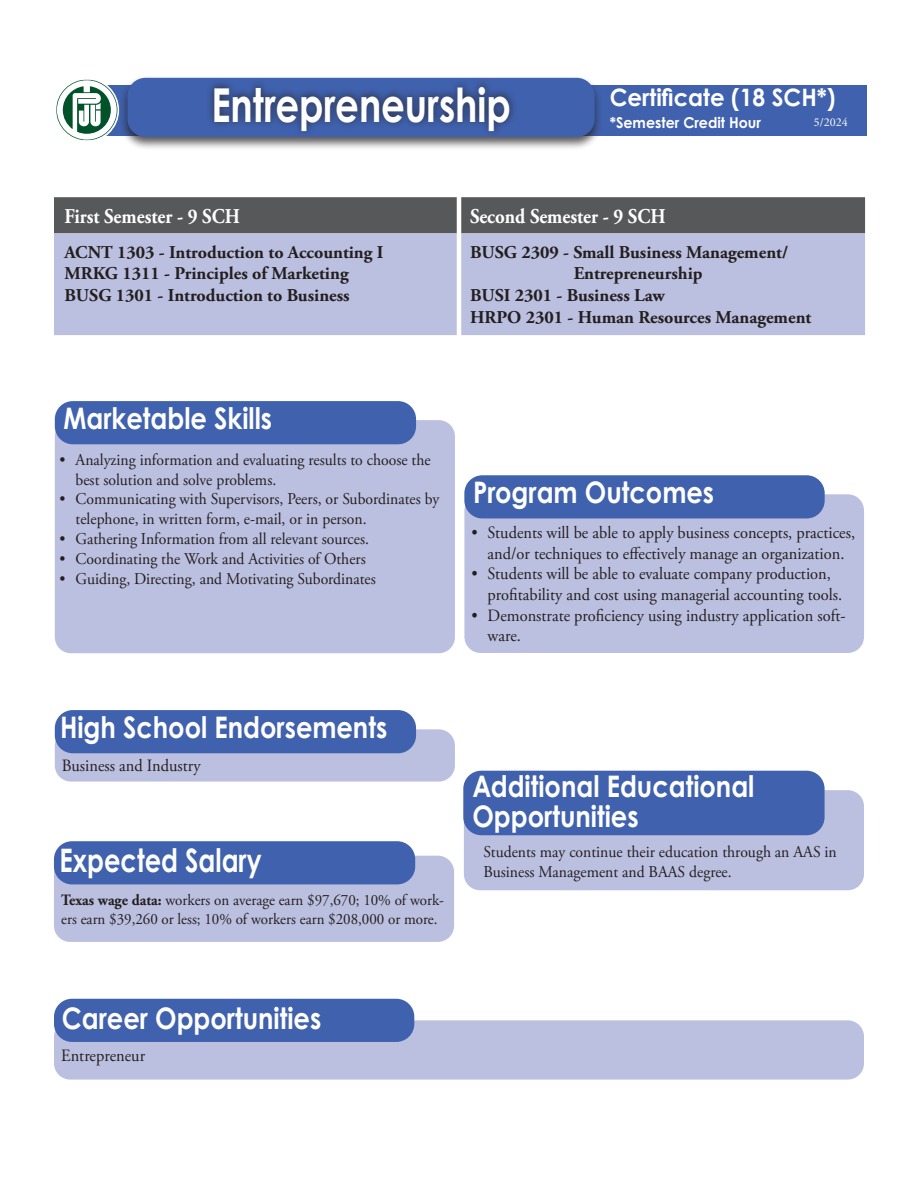
<style>
.page{position:relative;width:918px;height:1188px;background:#fff}
.page>*{position:absolute;margin:0;border:0;box-sizing:border-box;transform-origin:0 0}
.t1{font:700 46.8px "Century Gothic Pro";color:#fff;scale:.79 1}
.t2{font:700 32.4px "Century Gothic Pro";color:#fff;scale:.79 1}
.t3{font:700 29.7px/29.4px "Century Gothic Pro";color:#fff;scale:.86 1}
.t4{font:700 24px "Century Gothic Pro";color:#fff;scale:.95 1}
.t5{font:700 21px "Adobe Garamond Pro";color:#fff;scale:.9 1}
.t6{font:700 18px/21.6px "Adobe Garamond Pro";color:#231f20}
.t7{font:17.25px/20.7px "Adobe Garamond Pro";color:#231f20;scale:.95 1}
.t8{font:16.5px/19.8px "Adobe Garamond Pro";color:#231f20;scale:.95 1}
.t9{font:15.75px/18.9px "Adobe Garamond Pro";color:#231f20;scale:.95 1}
.t10{font:700 15px "Century Gothic Pro";color:#fff;scale:.95 1}
.t11{font:12px "Adobe Garamond Pro";color:#fff}
.s1{font-family:"Minion Pro"}
.s2{font-weight:700}
</style>
<div class="page">
<div style="left:54px;top:197px;width:811px;height:36px;background:#57585a"></div>
<div style="left:54px;top:233px;width:811px;height:102px;background:#bcc0e0"></div>
<hr style="left:457px;top:197px;width:4px;height:148px;background:#fff">
<div style="left:464px;top:494px;width:400px;height:159px;background:#bcc0e0;border-radius:16px"></div>
<div style="left:54px;top:1020px;width:810px;height:60px;background:#bcc0e0;border-radius:16px"></div>
<div style="left:464px;top:475px;width:361px;height:43px;background:#4061ad;border-radius:18px"></div>
<div style="left:54px;top:999px;width:360px;height:43px;background:#4061ad;border-radius:18px"></div>
<div style="left:55px;top:420px;width:400px;height:233px;background:#bcc0e0;border-radius:16px"></div>
<div style="left:55px;top:401px;width:361px;height:43px;background:#4061ad;border-radius:18px"></div>
<div style="left:55px;top:729px;width:400px;height:53px;background:#bcc0e0;border-radius:16px"></div>
<div style="left:54px;top:856px;width:400px;height:86px;background:#bcc0e0;border-radius:16px"></div>
<div style="left:54px;top:841px;width:361px;height:43px;background:#4061ad;border-radius:18px"></div>
<div style="left:55px;top:710px;width:361px;height:43px;background:#4061ad;border-radius:18px"></div>
<div style="left:464px;top:790px;width:400px;height:100px;background:#bcc0e0;border-radius:16px"></div>
<div style="left:463px;top:771px;width:362px;height:64px;background:#4061ad;border-radius:18px"></div>
<div style="left:91px;top:85px;width:775px;height:50px;background:#4061ad"></div>
<div style="left:119px;top:75px;width:484px;height:76px;background:#231f20;opacity:.75"></div>
<div style="left:128px;top:78px;width:467px;height:59px;background:#4061ad;border-radius:18px"></div>
<div style="left:206px;top:78px;width:311px;height:59px;background:#231f20;opacity:.75"></div>
<svg style="left:55px;top:78px;width:64px;height:64px"></svg>
<svg style="left:56px;top:80px;width:61px;height:60px"></svg>
<h1 class="t1" style="left:211px;top:76px;width:381px">Entrepreneurship</h1>
<h3 class="t4" style="left:610px;top:82px;width:239px">Certificate (18 SCH*)</h3>
<p class="t10" style="left:610px;top:113px;width:161px">*Semester Credit Hour</p>
<p class="t11" style="left:814px;top:115px;width:35px"><span class="s1">5/</span>2024</p>
<p class="t5" style="left:64px;top:204px;width:196px">First Semester - 9 SCH</p>
<p class="t5" style="left:470px;top:204px;width:219px">Second Semester - 9 SCH</p>
<p class="t6" style="left:64px;top:242px;width:321px">ACNT 1303 - Introduction to Accounting I<br>MRKG 1311 - Principles of Marketing<br>BUSG 1301 - Introduction to Business</p>
<p class="t6" style="left:470px;top:242px;width:320px">BUSG 2309 - Small Business Management/</p>
<p class="t6" style="left:574px;top:263px;width:130px">Entrepreneurship</p>
<p class="t6" style="left:470px;top:285px;width:196px">BUSI 2301 - Business Law</p>
<p class="t6" style="left:470px;top:306px;width:343px">HRPO 2301 - Human Resources Management</p>
<h3 class="t3" style="left:63px;top:403px;width:244px">Marketable Skills</h3>
<p class="t8" style="left:76px;top:450px;width:375px;text-indent:-16px">• Analyzing information and evaluating results to choose the best solution and solve problems.</p>
<p class="t8" style="left:76px;top:490px;width:384px;text-indent:-16px">• Communicating with Supervisors, Peers, or Subordinates by telephone, in written form, e-mail, or in person.</p>
<p class="t8" style="left:59px;top:529px;width:327px">• Gathering Information from all relevant sources.</p>
<p class="t8" style="left:59px;top:549px;width:324px">• Coordinating the Work and Activities of Others</p>
<p class="t8" style="left:59px;top:569px;width:335px">• Guiding, Directing, and Motivating Subordinates</p>
<h3 class="t3" style="left:473px;top:478px;width:282px">Program Outcomes</h3>
<p class="t7" style="left:471px;top:523px;width:405px;text-align:center">• Students will be able to apply business concepts, practices, and/or techniques to effectively manage an organization.</p>
<p class="t7" style="left:488px;top:564px;width:375px;text-indent:-16px">• Students will be able to evaluate company production, profitability and cost using managerial accounting tools.</p>
<p class="t7" style="left:488px;top:606px;width:378px;text-indent:-16px">• Demonstrate proficiency using industry application soft&shy;ware.</p>
<h3 class="t3" style="left:60px;top:712px;width:382px">High School Endorsements</h3>
<p class="t7" style="left:62px;top:756px;width:148px">Business and Industry</p>
<h2 class="t2" style="left:60px;top:840px;width:257px">Expected Salary</h2>
<p class="t9" style="left:61px;top:891px;width:404px"><span class="s2">Texas wage data:</span> workers on average earn $97,670; 10% of work&shy;ers earn $39,260 or less; 10% of workers earn $208,000 or more.</p>
<h3 class="t3" style="left:472px;top:772px;width:329px">Additional Educational<br>Opportunities</h3>
<p class="t8" style="left:484px;top:843px;width:373px">Students may continue their education through an AAS in<br>Business Management and BAAS degree.</p>
<h3 class="t3" style="left:62px;top:1003px;width:303px">Career Opportunities</h3>
<p class="t7" style="left:61px;top:1046px;width:90px">Entrepreneur</p>
</div>
